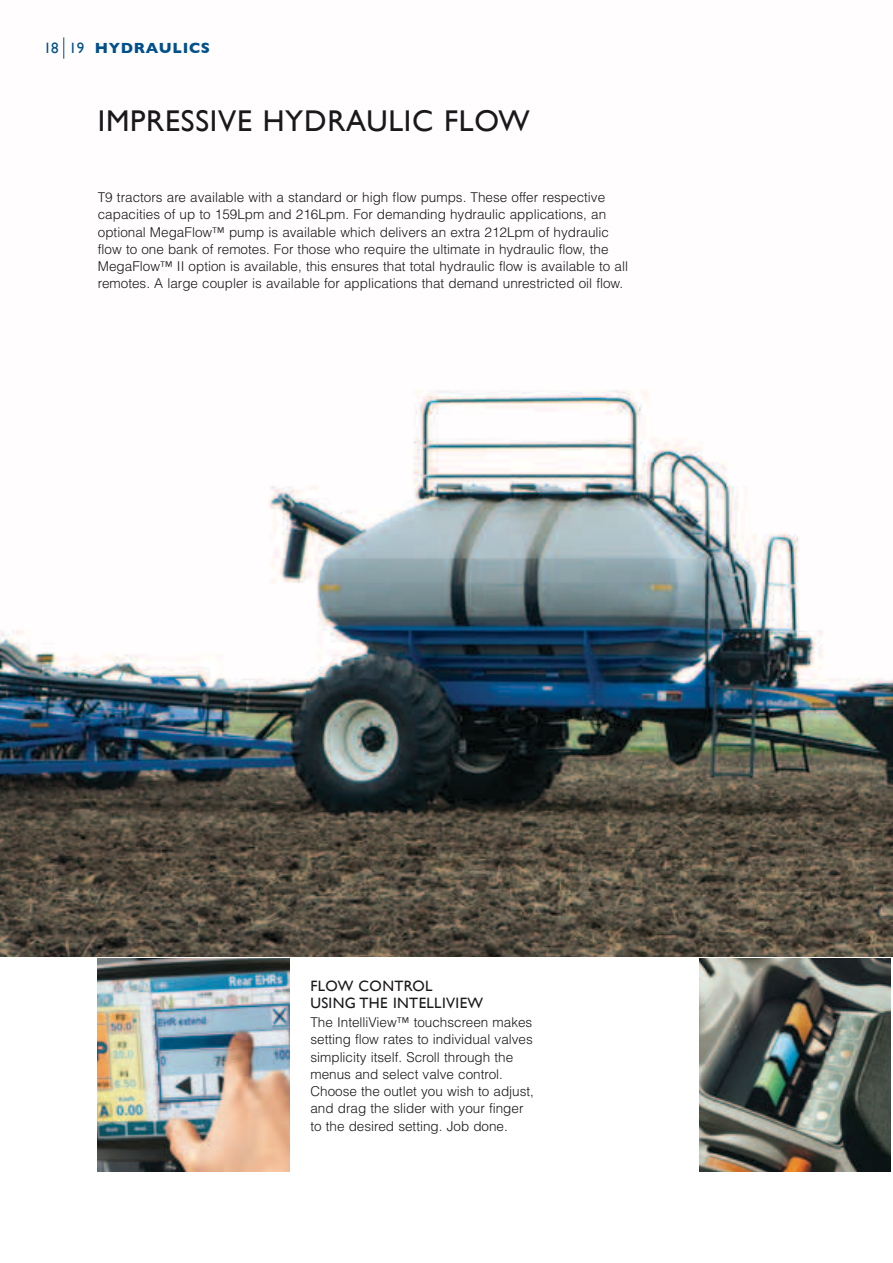
<style>
.page{position:relative;width:893px;height:1263px;background:#fff}
.page>*{position:absolute;margin:0;border:0;box-sizing:border-box;transform-origin:0 0}
.t1{font:30px "Gill Sans";letter-spacing:.025em;color:#1a181b}
.t2{font:15px/17.2px "Gill Sans";letter-spacing:.025em;color:#1a181b}
.t3{font:700 15px "Gill Sans";letter-spacing:.05em;color:#00508b}
.t4{font:15px "Gill Sans";color:#00508b}
.t5{font:300 13.5px/17.2px "Helvetica";color:#1a181b}
</style>
<div class="page">
<img style="left:0;top:37px;width:893px;height:920px">
<img style="left:699px;top:959px;width:192px;height:212px">
<img style="left:98px;top:959px;width:191px;height:212px">
<svg style="left:64px;top:37px;width:1px;height:22px"></svg>
<p class="t4" style="left:44px;top:39px;width:42px">18 19</p>
<p class="t3" style="left:95px;top:39px;width:117px">HYDRAULICS</p>
<h1 class="t1" style="left:98px;top:103px;width:18px">IMPR</h1>
<h1 class="t1" style="left:165px;top:103px;width:31px">ESSIV</h1>
<h1 class="t1" style="left:237px;top:103px;width:294px">E HYDRAULIC FLOW</h1>
<p class="t5" style="left:98px;top:188px;width:532px">T9 tractors are available with a standard or high flow pumps. These offer respective capacities of up to 159Lpm and 216Lpm. For demanding hydraulic applications, an optional MegaFlow™ pump is available which delivers an extra 212Lpm of hydraulic flow to one bank of remotes. For those who require the ultimate in hydraulic flow, the MegaFlow™ II option is available, this ensures that total hydraulic flow is available to all remotes. A large coupler is available for applications that demand unrestricted oil flow.</p>
<p class="t2" style="left:310px;top:977px;width:174px">FLOW CONTROL<br>USI NG THE INTELLIVI EW</p>
<p class="t5" style="left:310px;top:1013px;width:225px">The IntelliView™ touchscreen makes setting flow rates to individual valves simplicity itself. Scroll through the menus and select valve control.<br>Choose the outlet you wish to adjust, and drag the slider with your finger to the desired setting. Job done.</p>
</div>
